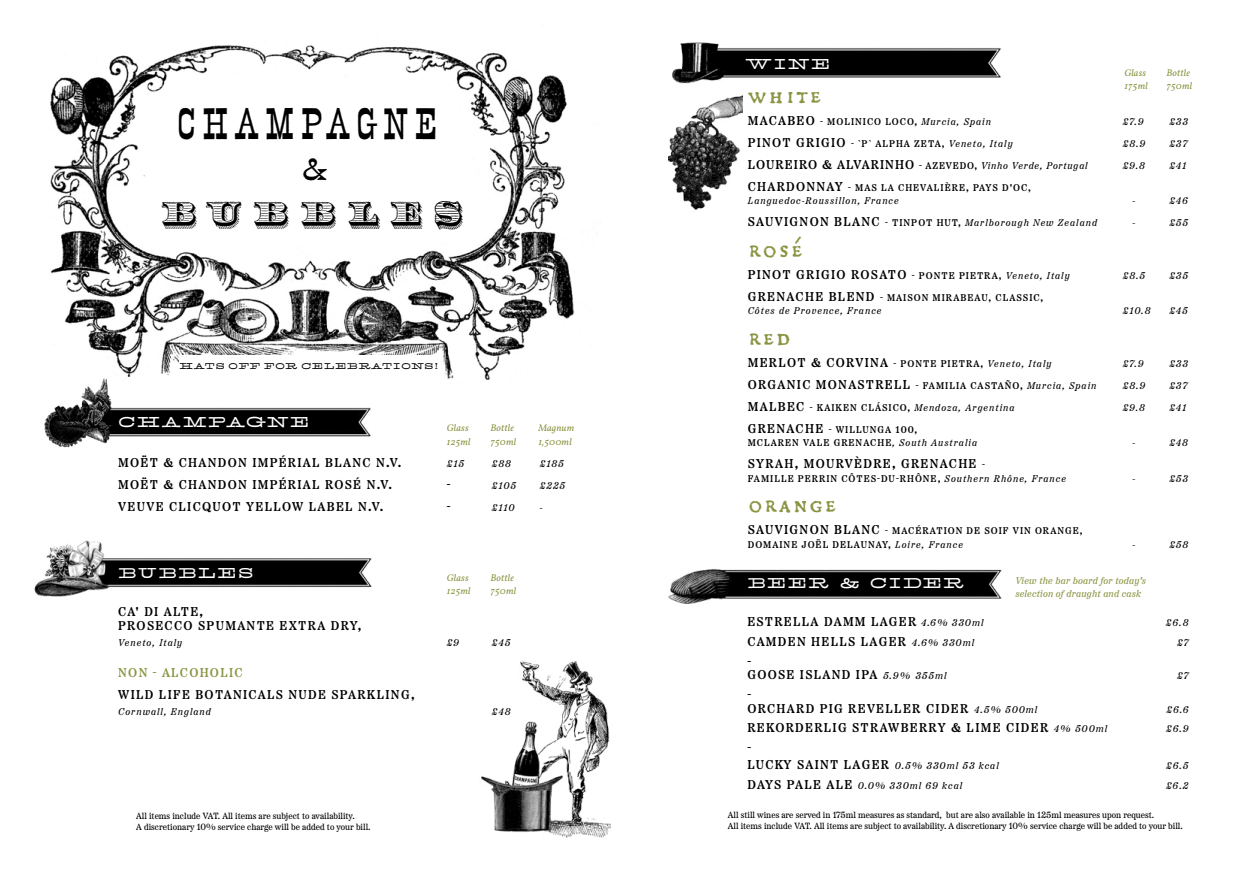
<style>
.page{position:relative;width:1259px;height:893px;background:#fff}
.page>*{position:absolute;margin:0;border:0;box-sizing:border-box;transform-origin:0 0}
.t1{font:43.95px "Baretto WF";letter-spacing:.1em;color:#000}
.t2{font:38.85px "Brinton WF";letter-spacing:.195em;color:#000}
.t3{font:37.05px "Augur WF";color:#000}
.t4{font:28.5px "Gryphius MVB SC";letter-spacing:.02em;color:#8b9442}
.t5{font:18px "Gano Extended WF";letter-spacing:.09em;color:#fff}
.t6{font:18px "Gano Extended WF";letter-spacing:.11em;color:#fff}
.t7{font:600 12.75px/13.5px "Etna";letter-spacing:.1em;color:#000}
.t8{font:600 12.75px "Etna";letter-spacing:.1em;color:#8b9442}
.t9{font:10.5px "Gano Extended WF";letter-spacing:.08em;color:#000}
.t10{font:italic 9.75px/13.5px "Etna";letter-spacing:.1em;color:#000}
.t11{font:600 9.75px/13.5px "Etna";letter-spacing:.1em;color:#000}
.t12{font:italic 9.75px "Vollkorn";letter-spacing:.02em;color:#8b9442}
.t13{font:italic 9.75px "Etna";letter-spacing:.02em;color:#8b9442}
.t14{font:italic 9.75px "Etna";letter-spacing:.08em;color:#000}
.t15{font:9px/10.5px "Etna";color:#000}
.s1{font-size:12.75px}
.s2{font-weight:400;font-style:italic}
.s3{font-weight:600;font-style:normal;font-size:12.75px}
.s4{font-weight:600;font-style:normal}
.s5{font-size:9.75px}
.s6{font-weight:400;font-style:italic;font-size:9.75px}
</style>
<div class="page">
<img style="left:50px;top:45px;width:524px;height:335px">
<img style="left:44px;top:346px;width:345px;height:102px">
<img style="left:34px;top:540px;width:338px;height:57px">
<img style="left:668px;top:569px;width:334px;height:35px">
<img style="left:520px;top:662px;width:91px;height:176px">
<div style="left:180px;top:355px;width:258px;height:20px;background:#fff"></div>
<img style="left:481px;top:715px;width:84px;height:117px">
<img style="left:742px;top:48px;width:259px;height:66px">
<img style="left:668px;top:42px;width:74px;height:168px">
<h1 class="t1" style="left:177px;top:100px;width:264px">CHAMPAGNE</h1>
<h3 class="t3" style="left:301px;top:150px;width:29px">&amp;</h3>
<h2 class="t2" style="left:160px;top:190px;width:307px">BUBBLES</h2>
<p class="t9" style="left:180px;top:361px;width:260px">HATS OFF FOR CELEBRATIONS!</p>
<h3 class="t6" style="left:118px;top:412px;width:192px">champagne</h3>
<p class="t12" style="left:447px;top:421px;width:23px">Glass</p>
<p class="t12" style="left:490px;top:421px;width:25px">Bottle</p>
<p class="t12" style="left:538px;top:421px;width:37px">Magnum</p>
<p class="t12" style="left:447px;top:434px;width:25px">125ml</p>
<p class="t12" style="left:490px;top:434px;width:27px">750ml</p>
<p class="t12" style="left:538px;top:434px;width:35px">1,500ml</p>
<p class="t7" style="left:118px;top:454px;width:284px">MOËT &amp; CHANDON IMPÉRIAL BLANC N.V.</p>
<p class="t10" style="left:447px;top:456px;width:19px">£15</p>
<p class="t10" style="left:492px;top:456px;width:21px">£88</p>
<p class="t10" style="left:540px;top:456px;width:25px">£185</p>
<p class="t7" style="left:118px;top:476px;width:275px">MOËT &amp; CHANDON IMPÉRIAL ROSÉ N.V.</p>
<p class="t7" style="left:447px;top:476px;width:5px">-</p>
<p class="t10" style="left:492px;top:478px;width:26px">£105</p>
<p class="t10" style="left:540px;top:478px;width:27px">£225</p>
<p class="t7" style="left:118px;top:498px;width:267px">VEUVE CLICQUOT YELLOW LABEL N.V.</p>
<p class="t7" style="left:447px;top:498px;width:5px">-</p>
<p class="t10" style="left:492px;top:500px;width:24px">£110</p>
<p class="t10" style="left:540px;top:500px;width:4px">-</p>
<h3 class="t5" style="left:118px;top:563px;width:137px">bubbles</h3>
<p class="t12" style="left:447px;top:570px;width:23px">Glass</p>
<p class="t12" style="left:490px;top:570px;width:25px">Bottle</p>
<p class="t12" style="left:447px;top:584px;width:25px">125ml</p>
<p class="t12" style="left:490px;top:584px;width:27px">750ml</p>
<p class="t7" style="left:118px;top:604px;width:245px">CA' DI ALTE,<br>PROSECCO SPUMANTE EXTRA DRY,</p>
<p class="t10" style="left:118px;top:636px;width:66px">Veneto, Italy</p>
<p class="t10" style="left:447px;top:636px;width:14px">£9</p>
<p class="t10" style="left:492px;top:636px;width:20px">£45</p>
<p class="t8" style="left:118px;top:663px;width:126px">NON - ALCOHOLIC</p>
<p class="t7" style="left:118px;top:687px;width:298px">WILD LIFE BOTANICALS NUDE SPARKLING,</p>
<p class="t10" style="left:118px;top:705px;width:94px">Cornwall, England</p>
<p class="t10" style="left:492px;top:705px;width:20px">£48</p>
<p class="t15" style="left:136px;top:810px;width:236px">All items include VAT. All items are subject to availability.<br>A discretionary 10% service charge will be added to your bill.</p>
<h3 class="t5" style="left:745px;top:54px;width:86px">wine</h3>
<p class="t12" style="left:1124px;top:65px;width:23px">Glass</p>
<p class="t12" style="left:1166px;top:65px;width:25px">Bottle</p>
<p class="t12" style="left:1124px;top:79px;width:25px">175ml</p>
<p class="t12" style="left:1166px;top:79px;width:27px">750ml</p>
<h3 class="t4" style="left:748px;top:79px;width:76px">white</h3>
<p class="t11" style="left:748px;top:114px;width:245px"><span class="s1">MACABEO</span> - MOLINICO LOCO, <span class="s2">Murcia, Spain</span></p>
<p class="t10" style="left:1123px;top:115px;width:22px">£7.9</p>
<p class="t10" style="left:1169px;top:115px;width:20px">£33</p>
<p class="t11" style="left:748px;top:136px;width:266px"><span class="s1">PINOT GRIGIO</span> - `P` ALPHA ZETA, <span class="s2">Veneto, Italy</span></p>
<p class="t10" style="left:1123px;top:137px;width:24px">£8.9</p>
<p class="t10" style="left:1169px;top:137px;width:20px">£37</p>
<p class="t14" style="left:748px;top:158px;width:341px"><span class="s3">LOUREIRO &amp; ALVARINHO</span> <span class="s4">- AZEVEDO,</span> Vinho Verde, Portugal</p>
<p class="t10" style="left:1123px;top:159px;width:24px">£9.8</p>
<p class="t10" style="left:1169px;top:159px;width:19px">£41</p>
<p class="t10" style="left:748px;top:181px;width:285px"><span class="s3">CHARDONNAY</span> <span class="s4">- MAS LA CHEVALIÈRE, PAYS D'OC,<br></span>Languedoc-Roussillon, France</p>
<p class="t10" style="left:1132px;top:194px;width:4px">-</p>
<p class="t10" style="left:1169px;top:194px;width:20px">£46</p>
<p class="t10" style="left:748px;top:216px;width:351px"><span class="s3">SAUVIGNON BLANC</span> <span class="s4">- TINPOT HUT,</span> Marlborough New Zealand</p>
<p class="t10" style="left:1132px;top:216px;width:4px">-</p>
<p class="t10" style="left:1169px;top:216px;width:20px">£55</p>
<h3 class="t4" style="left:748px;top:233px;width:57px">rosé</h3>
<p class="t7" style="left:748px;top:267px;width:323px">PINOT GRIGIO ROSATO <span class="s5">- PONTE PIETRA,</span> <span class="s6">Veneto, Italy</span></p>
<p class="t10" style="left:1123px;top:269px;width:24px">£8.5</p>
<p class="t10" style="left:1169px;top:269px;width:20px">£35</p>
<p class="t11" style="left:748px;top:290px;width:297px"><span class="s1">GRENACHE BLEND</span> - MAISON MIRABEAU, CLASSIC,<br><span class="s2">Côtes de Provence, France</span></p>
<p class="t10" style="left:1123px;top:304px;width:29px">£10.8</p>
<p class="t10" style="left:1169px;top:304px;width:20px">£45</p>
<h3 class="t4" style="left:748px;top:321px;width:45px">red</h3>
<p class="t7" style="left:748px;top:355px;width:305px">MERLOT &amp; CORVINA <span class="s5">- PONTE PIETRA,</span> <span class="s6">Veneto, Italy</span></p>
<p class="t10" style="left:1123px;top:357px;width:22px">£7.9</p>
<p class="t10" style="left:1169px;top:357px;width:20px">£33</p>
<p class="t7" style="left:748px;top:377px;width:350px">ORGANIC MONASTRELL <span class="s5">- FAMILIA CASTAÑO,</span> <span class="s6">Murcia, Spain</span></p>
<p class="t10" style="left:1123px;top:379px;width:24px">£8.9</p>
<p class="t10" style="left:1169px;top:379px;width:20px">£37</p>
<p class="t10" style="left:748px;top:401px;width:268px"><span class="s3">MALBEC</span> <span class="s4">- KAIKEN CLÁSICO,</span> Mendoza, Argentina</p>
<p class="t10" style="left:1123px;top:401px;width:24px">£9.8</p>
<p class="t10" style="left:1169px;top:401px;width:19px">£41</p>
<p class="t11" style="left:748px;top:422px;width:231px"><span class="s1">GRENACHE</span> - WILLUNGA 100,<br>MCLAREN VALE GRENACHE<span class="s2">, South Australia</span></p>
<p class="t10" style="left:1132px;top:436px;width:4px">-</p>
<p class="t10" style="left:1169px;top:436px;width:20px">£48</p>
<p class="t7" style="left:748px;top:456px;width:238px">SYRAH, MOURVÈDRE, GRENACHE <span class="s5">-</span></p>
<p class="t11" style="left:748px;top:471px;width:320px">FAMILLE PERRIN CÔTES-DU-RHÔNE, <span class="s2">Southern Rhône, France</span></p>
<p class="t10" style="left:1132px;top:472px;width:4px">-</p>
<p class="t10" style="left:1169px;top:472px;width:20px">£53</p>
<h3 class="t4" style="left:748px;top:489px;width:91px">orange</h3>
<p class="t11" style="left:748px;top:524px;width:336px"><span class="s1">SAUVIGNON BLANC</span> - MACÉRATION DE SOIF VIN ORANGE,<br>DOMAINE JOËL DELAUNAY, <span class="s2">Loire, France</span></p>
<p class="t10" style="left:1132px;top:538px;width:4px">-</p>
<p class="t10" style="left:1169px;top:538px;width:20px">£58</p>
<h3 class="t5" style="left:748px;top:574px;width:218px">beer &amp; cider</h3>
<p class="t13" style="left:1015px;top:573px;width:132px">View the bar board for today's</p>
<p class="t13" style="left:1015px;top:586px;width:127px">selection of draught and cask</p>
<p class="t7" style="left:747px;top:614px;width:238px">ESTRELLA DAMM LAGER <span class="s6">4.6% 330ml</span></p>
<p class="t10" style="left:1166px;top:616px;width:24px">£6.8</p>
<p class="t7" style="left:747px;top:634px;width:228px">CAMDEN HELLS LAGER <span class="s6">4.6% 330ml</span></p>
<p class="t10" style="left:1177px;top:635px;width:13px">£7</p>
<p class="t7" style="left:747px;top:653px;width:201px">-<br>GOOSE ISLAND IPA <span class="s6">5.9% 355ml</span></p>
<p class="t10" style="left:1177px;top:669px;width:13px">£7</p>
<p class="t7" style="left:747px;top:687px;width:291px">-<br>ORCHARD PIG REVELLER CIDER <span class="s6">4.5% 500ml</span></p>
<p class="t10" style="left:1166px;top:702px;width:23px">£6.6</p>
<p class="t7" style="left:747px;top:720px;width:361px">REKORDERLIG STRAWBERRY &amp; LIME CIDER <span class="s6">4% 500ml</span></p>
<p class="t10" style="left:1166px;top:722px;width:24px">£6.9</p>
<p class="t7" style="left:747px;top:739px;width:253px;line-height:16.5px">-<br>LUCKY SAINT LAGER <span class="s6">0.5% 330ml 53 kcal</span></p>
<p class="t10" style="left:1166px;top:759px;width:24px">£6.5</p>
<p class="t10" style="left:747px;top:778px;width:216px"><span class="s3">DAYS PALE ALE</span> 0.0% 330ml 69 kcal</p>
<p class="t10" style="left:1166px;top:778px;width:24px">£6.2</p>
<p class="t15" style="left:728px;top:809px;width:456px">All still wines are served in 175ml measures as standard, but are also available in 125ml measures upon request.<br>All items include VAT. All items are subject to availability. A discretionary 10% service charge will be added to your bill.</p>
</div>
